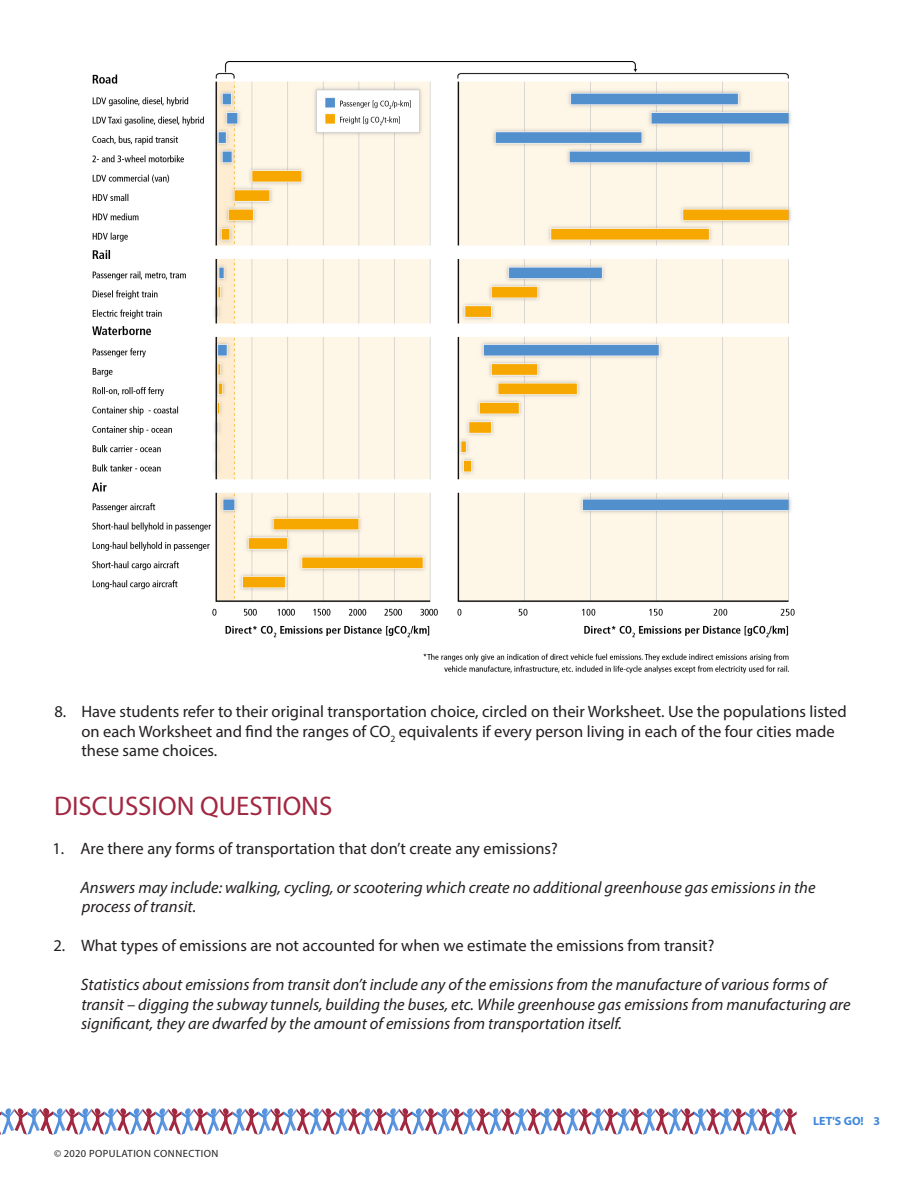
<style>
.page{position:relative;width:918px;height:1188px;background:#fff}
.page>*{position:absolute;margin:0;border:0;box-sizing:border-box;transform-origin:0 0}
.main_number_list{font:27px "Myriad Pro";color:#a22842}
.t1{font:italic 16.5px/19.5px "Myriad Pro";color:#231f20}
.t2{font:16.5px/19.5px "Myriad Pro";color:#231f20}
.t3{font:700 12px "Myriad Pro";color:#3f88da}
.t4{font:10.5px "Myriad Pro";letter-spacing:.045em;color:#231f20}
</style>
<div class="page">
<svg style="left:0;top:1108px;width:797px;height:27px"></svg>
<img style="left:93px;top:62px;width:702px;height:612px">
<p class="t2" style="left:81px;top:701px;width:767px;text-indent:-27px">8. Have students refer to their original transportation choice, circled on their Worksheet. Use the populations listed on each Worksheet and find the ranges of CO<sub>2</sub> equivalents if every person living in each of the four cities made these same choices.</p>
<p class="main_number_list" style="left:54px;top:789px;width:280px">DISCUSSION QUESTIONS</p>
<p class="t2" style="left:52px;top:838px;width:507px">1. Are there any forms of transportation that don’t create any emissions?</p>
<p class="t1" style="left:80px;top:877px;width:737px">Answers may include: walking, cycling, or scootering which create no additional greenhouse gas emissions in the process of transit.</p>
<p class="t2" style="left:53px;top:935px;width:663px">2. What types of emissions are not accounted for when we estimate the emissions from transit?</p>
<p class="t1" style="left:81px;top:974px;width:771px">Statistics about emissions from transit don’t include any of the emissions from the manufacture of various forms of transit – digging the subway tunnels, building the buses, etc. While greenhouse gas emissions from manufacturing are significant, they are dwarfed by the amount of emissions from transportation itself.</p>
<p class="t4" style="left:54px;top:1147px;width:166px">© 2020 POPULATION CONNECTION</p>
<p class="t3" style="left:813px;top:1113px;width:69px">LET'S GO! 3</p>
</div>
